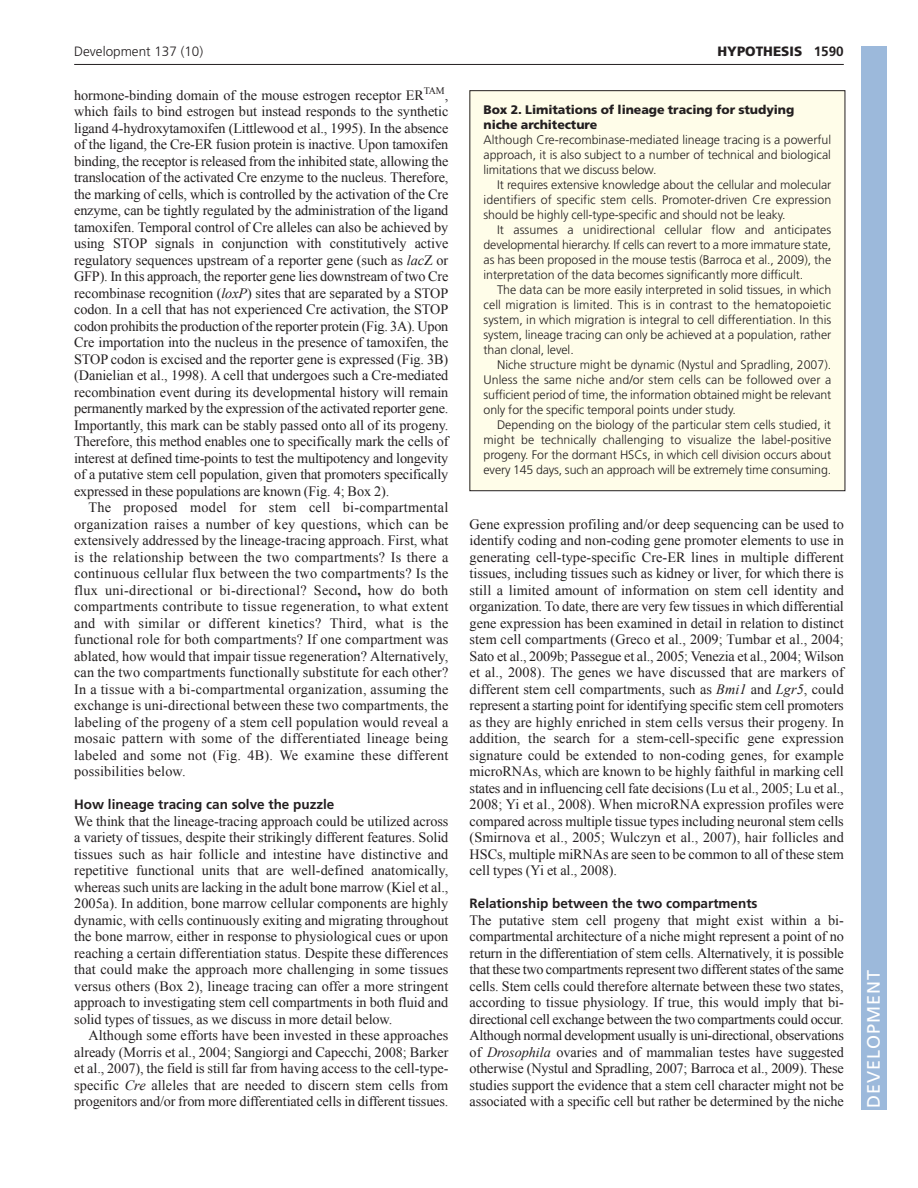
<style>
.page{position:relative;width:918px;height:1188px;background:#fff}
.page>*{position:absolute;margin:0;border:0;box-sizing:border-box;transform-origin:0 0}
.t1{font:18px "Frutiger LT Std";letter-spacing:.055em;color:#fff}
.t2{font:14.25px/16.5px "Times New Roman";letter-spacing:-.005em;color:#231f20;text-align:justify}
.t3{font:700 13.5px "Frutiger LT Std";color:#231f20}
.t4{font:300 13.5px "Frutiger LT Std";color:#231f20}
.t5{font:900 13.5px "Frutiger LT Std";color:#231f20}
.t6{font:300 12.3px/15px "Frutiger LT Std";letter-spacing:-.005em;color:#231f20;text-align:justify}
.t7{font:900 12.3px/15px "Frutiger LT Std";letter-spacing:-.005em;color:#231f20}
.s1{font-weight:700}
.s2{font-style:italic}
</style>
<div class="page">
<hr style="left:74px;top:64px;width:770px;height:1px;background:#231f20">
<div style="left:470px;top:91px;width:375px;height:400px;background:#fffde9"></div>
<div style="left:470px;top:90px;width:375px;height:401px;border:1px solid #231f20"></div>
<div style="left:861px;top:46px;width:25px;height:1064px;background:#9cb9db"></div>
<p class="t4" style="left:74px;top:46px;width:131px">Development 137 (10)</p>
<p class="t5" style="left:718px;top:46px;width:128px">HYPOTHESIS <span class="s1">1590</span></p>
<p class="t2" style="left:74px;top:87px;width:376px">hormone-binding domain of the mouse estrogen receptor ER<sup>TAM</sup>, which fails to bind estrogen but instead responds to the synthetic ligand 4-hydroxytamoxifen (Littlewood et al., 1995). In the absence of the ligand, the Cre-ER fusion protein is inactive. Upon tamoxifen binding, the receptor is released from the inhibited state, allowing the translocation of the activated Cre enzyme to the nucleus. Therefore, the marking of cells, which is controlled by the activation of the Cre enzyme, can be tightly regulated by the administration of the ligand tamoxifen. Temporal control of Cre alleles can also be achieved by using STOP signals in conjunction with constitutively active regulatory sequences upstream of a reporter gene (such as <span class="s2">lac</span>Z or GFP). In this approach, the reporter gene lies downstream of two Cre recombinase recognition (<span class="s2">loxP</span>) sites that are separated by a STOP codon. In a cell that has not experienced Cre activation, the STOP codon prohibits the production of the reporter protein (Fig. 3A). Upon Cre importation into the nucleus in the presence of tamoxifen, the STOP codon is excised and the reporter gene is expressed (Fig. 3B) (Danielian et al., 1998). A cell that undergoes such a Cre-mediated recombination event during its developmental history will remain permanently marked by the expression of the activated reporter gene.<br>Importantly, this mark can be stably passed onto all of its progeny.<br>Therefore, this method enables one to specifically mark the cells of interest at defined time-points to test the multipotency and longevity of a putative stem cell population, given that promoters specifically expressed in these populations are known (Fig. 4; Box 2).</p>
<p class="t2" style="left:74px;top:499px;width:376px;text-indent:14px">The proposed model for stem cell bi-compartmental organization raises a number of key questions, which can be extensively addressed by the lineage-tracing approach. First, what is the relationship between the two compartments? Is there a continuous cellular flux between the two compartments? Is the flux uni-directional or bi-directional? Second<span class="s1">,</span> how do both compartments contribute to tissue regeneration, to what extent and with similar or different kinetics? Third, what is the functional role for both compartments? If one compartment was ablated, how would that impair tissue regeneration? Alternatively, can the two compartments functionally substitute for each other?<br>In a tissue with a bi-compartmental organization, assuming the exchange is uni-directional between these two compartments, the labeling of the progeny of a stem cell population would reveal a mosaic pattern with some of the differentiated lineage being labeled and some not (Fig. 4B). We examine these different possibilities below.</p>
<p class="t3" style="left:74px;top:799px;width:262px">How lineage tracing can solve the puzzle</p>
<p class="t2" style="left:74px;top:813px;width:376px">We think that the lineage-tracing approach could be utilized across a variety of tissues, despite their strikingly different features. Solid tissues such as hair follicle and intestine have distinctive and repetitive functional units that are well-defined anatomically, whereas such units are lacking in the adult bone marrow (Kiel et al., 2005a). In addition, bone marrow cellular components are highly dynamic, with cells continuously exiting and migrating throughout the bone marrow, either in response to physiological cues or upon reaching a certain differentiation status. Despite these differences that could make the approach more challenging in some tissues versus others (Box 2), lineage tracing can offer a more stringent approach to investigating stem cell compartments in both fluid and solid types of tissues, as we discuss in more detail below.</p>
<p class="t2" style="left:74px;top:1027px;width:376px;text-indent:14px">Although some efforts have been invested in these approaches already (Morris et al., 2004; Sangiorgi and Capecchi, 2008; Barker et al., 2007), the field is still far from having access to the cell-type&shy;specific <span class="s2">Cre</span> alleles that are needed to discern stem cells from progenitors and/or from more differentiated cells in different tissues.</p>
<p class="t7" style="left:484px;top:103px;width:312px">Box 2. Limitations of lineage tracing for studying niche architecture</p>
<p class="t6" style="left:484px;top:133px;width:349px">Although Cre-recombinase-mediated lineage tracing is a powerful approach, it is also subject to a number of technical and biological limitations that we discuss below.</p>
<p class="t6" style="left:484px;top:178px;width:349px;text-indent:14px">It requires extensive knowledge about the cellular and molecular identifiers of specific stem cells. Promoter-driven Cre expression should be highly cell-type-specific and should not be leaky.</p>
<p class="t6" style="left:484px;top:223px;width:349px;text-indent:14px">It assumes a unidirectional cellular flow and anticipates developmental hierarchy. If cells can revert to a more immature state, as has been proposed in the mouse testis (Barroca et al., 2009), the interpretation of the data becomes significantly more difficult.</p>
<p class="t6" style="left:484px;top:283px;width:349px;text-indent:14px">The data can be more easily interpreted in solid tissues, in which cell migration is limited. This is in contrast to the hematopoietic system, in which migration is integral to cell differentiation. In this system, lineage tracing can only be achieved at a population, rather than clonal, level.</p>
<p class="t6" style="left:484px;top:358px;width:349px;text-indent:14px">Niche structure might be dynamic (Nystul and Spradling, 2007).<br>Unless the same niche and/or stem cells can be followed over a sufficient period of time, the information obtained might be relevant only for the specific temporal points under study.</p>
<p class="t6" style="left:484px;top:418px;width:349px;text-indent:14px">Depending on the biology of the particular stem cells studied, it might be technically challenging to visualize the label-positive progeny. For the dormant HSCs, in which cell division occurs about every 145 days, such an approach will be extremely time consuming.</p>
<p class="t2" style="left:470px;top:516px;width:376px">Gene expression profiling and/or deep sequencing can be used to identify coding and non-coding gene promoter elements to use in generating cell-type-specific Cre-ER lines in multiple different tissues, including tissues such as kidney or liver, for which there is still a limited amount of information on stem cell identity and organization. To date, there are very few tissues in which differential gene expression has been examined in detail in relation to distinct stem cell compartments (Greco et al., 2009; Tumbar et al., 2004; Sato et al., 2009b; Passegue et al., 2005; Venezia et al., 2004; Wilson et al., 2008). The genes we have discussed that are markers of different stem cell compartments, such as <span class="s2">Bmi1</span> and <span class="s2">Lgr5</span>, could represent a starting point for identifying specific stem cell promoters as they are highly enriched in stem cells versus their progeny. In addition, the search for a stem-cell-specific gene expression signature could be extended to non-coding genes, for example microRNAs, which are known to be highly faithful in marking cell states and in influencing cell fate decisions (Lu et al., 2005; Lu et al., 2008; Yi et al., 2008). When microRNA expression profiles were compared across multiple tissue types including neuronal stem cells (Smirnova et al., 2005; Wulczyn et al., 2007), hair follicles and HSCs, multiple miRNAs are seen to be common to all of these stem cell types (Yi et al., 2008).</p>
<p class="t3" style="left:470px;top:898px;width:289px">Relationship between the two compartments</p>
<p class="t2" style="left:470px;top:912px;width:376px">The putative stem cell progeny that might exist within a bi&shy;compartmental architecture of a niche might represent a point of no return in the differentiation of stem cells. Alternatively, it is possible that these two compartments represent two different states of the same cells. Stem cells could therefore alternate between these two states, according to tissue physiology. If true, this would imply that bi&shy;directional cell exchange between the two compartments could occur.<br>Although normal development usually is uni-directional, observations of <span class="s2">Drosophila</span> ovaries and of mammalian testes have suggested otherwise (Nystul and Spradling, 2007; Barroca et al., 2009). These studies support the evidence that a stem cell character might not be associated with a specific cell but rather be determined by the niche</p>
<p class="t1" style="left:863px;top:1108px;width:140px;rotate:-90deg">DEVELOPMENT</p>
</div>
